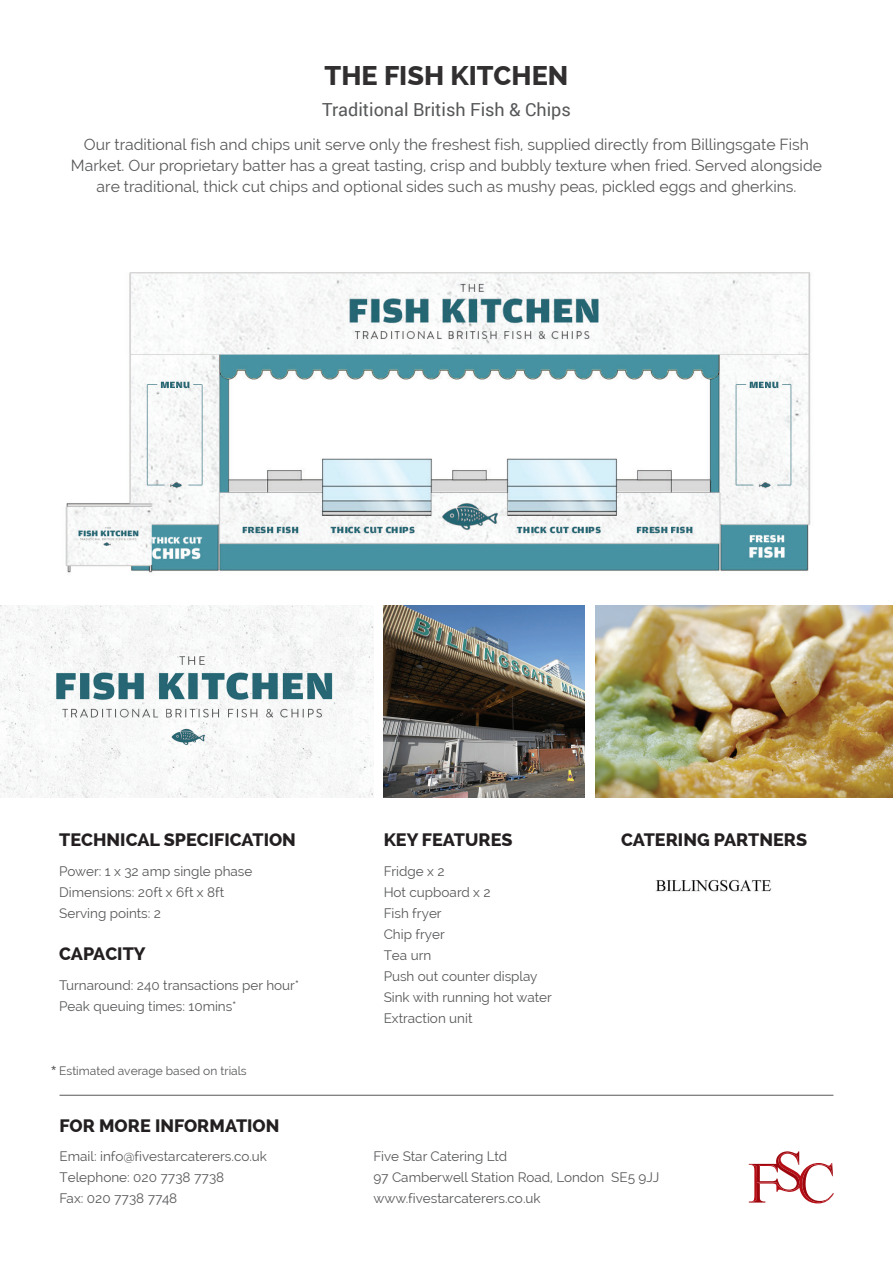
<style>
.page{position:relative;width:893px;height:1263px;background:#fff}
.page>*{position:absolute;margin:0;border:0;box-sizing:border-box;transform-origin:0 0}
.t1{font:800 27px "Raleway";color:#312f30}
.t2{font:22.5px "Raleway";color:#57585a}
.t3{font:800 18px "Raleway";color:#231f20}
.t4{font:18px "Roboto";color:#57585a}
.t5{font:15.75px/21px "Raleway";color:#57585a;text-align:center}
.t6{font:13.5px/21px "Raleway";color:#57585a}
.t7{font:12px "Raleway";color:#57585a}
</style>
<div class="page">
<hr style="left:60px;top:1095px;width:773px;height:1px;background:#57585a">
<svg style="left:749px;top:1151px;width:85px;height:52px"></svg>
<img style="left:595px;top:606px;width:298px;height:191px">
<img style="left:0;top:606px;width:373px;height:191px">
<img style="left:384px;top:606px;width:201px;height:191px">
<img style="left:65px;top:272px;width:746px;height:301px">
<img style="left:655px;top:879px;width:117px;height:13px">
<h1 class="t1" style="left:325px;top:60px;width:245px">THE FISH KITCHEN</h1>
<h3 class="t4" style="left:322px;top:97px;width:250px">Traditional British Fish &amp; Chips</h3>
<p class="t5" style="left:71px;top:134px;width:753px">Our traditional fish and chips unit serve only the freshest fish, supplied directly from Billingsgate Fish<br>Market. Our proprietary batter has a great tasting, crisp and bubbly texture when fried. Served alongside are traditional, thick cut chips and optional sides such as mushy peas, pickled eggs and gherkins.</p>
<h3 class="t3" style="left:59px;top:829px;width:238px">TECHNICAL SPECIFICATION</h3>
<p class="t6" style="left:59px;top:860px;width:195px">Power: 1 x 32 amp single phase<br>Dimensions: 20ft x 6ft x 8ft<br>Serving points: 2</p>
<h3 class="t3" style="left:59px;top:944px;width:88px">CAPACITY</h3>
<p class="t6" style="left:59px;top:974px;width:242px">Turnaround: 240 transactions per hour*<br>Peak queuing times: 10mins*</p>
<p class="t7" style="left:59px;top:1064px;width:189px">Estimated average based on trials</p>
<h2 class="t2" style="left:50px;top:1061px;width:9px">*</h2>
<h3 class="t3" style="left:384px;top:829px;width:130px">KEY FEATURES</h3>
<p class="t6" style="left:384px;top:860px;width:170px">Fridge x 2<br>Hot cupboard x 2<br>Fish fryer<br>Chip fryer<br>Tea urn<br>Push out counter display<br>Sink with running hot water<br>Extraction unit</p>
<h3 class="t3" style="left:621px;top:829px;width:188px">CATERING PARTNERS</h3>
<h3 class="t3" style="left:60px;top:1115px;width:221px">FOR MORE INFORMATION</h3>
<p class="t6" style="left:60px;top:1146px;width:209px">Email: info@fivestarcaterers.co.uk<br>Telephone: 020 7738 7738<br>Fax: 020 7738 7748</p>
<p class="t6" style="left:373px;top:1146px;width:288px">Five Star Catering Ltd<br>97 Camberwell Station Road, London SE5 9JJ www.fivestarcaterers.co.uk</p>
</div>
